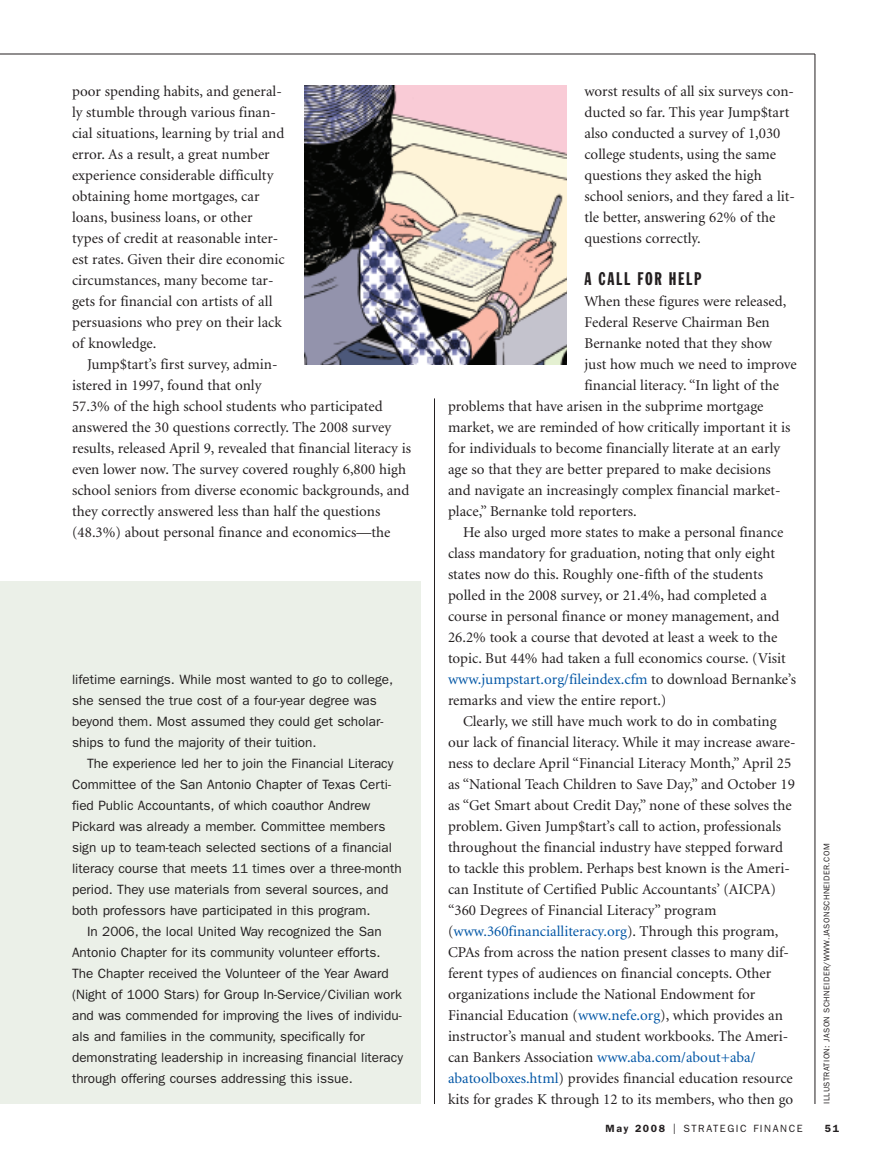
<style>
.page{position:relative;width:878px;height:1161px;background:#fff}
.page>*{position:absolute;margin:0;border:0;box-sizing:border-box;transform-origin:0 0}
.t1{font:18px "Franklin Gothic Extra Cond";letter-spacing:.09em;color:#231f20}
.t2{font:15px/21px "Minion";color:#231f20}
.t3{font:15px "Minion";color:#0155a5}
.t4{font:13.5px/21px "Franklin Gothic";color:#231f20}
.t5{font:10.5px "Franklin Gothic";letter-spacing:.15em;color:#231f20}
.t6{font:600 10.5px "Franklin Gothic";color:#231f20}
.t7{font:8.25px "Franklin Gothic";letter-spacing:.05em;color:#231f20}
.s1{color:#231f20}
.s2{color:#0155a5}
.s3{font-weight:600}
.s4{font-size:15px}
</style>
<div class="page">
<div style="left:0;top:581px;width:421px;height:523px;background:#ebf0e8"></div>
<hr style="left:0;top:54px;width:814px;height:1px;background:#231f20">
<hr style="left:814px;top:54px;width:1px;height:1050px;background:#231f20">
<hr style="left:434px;top:398px;width:1px;height:706px;background:#231f20">
<img style="left:304px;top:86px;width:262px;height:278px">
<p class="t2" style="left:72px;top:82px;width:214px">poor spending habits, and general&shy;ly stumble through various finan&shy;cial situations, learning by trial and error. As a result, a great number experience considerable difficulty obtaining home mortgages, car loans, business loans, or other types of credit at reasonable inter&shy;est rates. Given their dire economic circumstances, many become tar&shy;gets for financial con artists of all persuasions who prey on their lack of knowledge.</p>
<p class="t2" style="left:72px;top:355px;width:340px;text-indent:15px">Jump$tart’s first survey, admin-<br>istered in 1997, found that only<br>57.3% of the high school students who participated answered the 30 questions correctly. The 2008 survey results, released April 9, revealed that financial literacy is even lower now. The survey covered roughly 6,800 high school seniors from diverse economic backgrounds, and they correctly answered less than half the questions (48.3%) about personal finance and economics—the</p>
<p class="t4" style="left:72px;top:670px;width:322px">lifetime earnings. While most wanted to go to college, she sensed the true cost of a four-year degree was beyond them. Most assumed they could get scholar&shy;ships to fund the majority of their tuition.</p>
<p class="t4" style="left:72px;top:754px;width:331px;text-indent:15px">The experience led her to join the Financial Literacy Committee of the San Antonio Chapter of Texas Certi&shy;fied Public Accountants, of which coauthor Andrew Pickard was already a member. Committee members sign up to team-teach selected sections of a financial literacy course that meets 11 times over a three-month period. They use materials from several sources, and both professors have participated in this program.</p>
<p class="t4" style="left:72px;top:922px;width:332px;text-indent:15px">In 2006, the local United Way recognized the San Antonio Chapter for its community volunteer efforts.<br>The Chapter received the Volunteer of the Year Award (Night of 1000 Stars) for Group In-Service/Civilian work and was commended for improving the lives of individu&shy;als and families in the community, specifically for demonstrating leadership in increasing financial literacy through offering courses addressing this issue.</p>
<p class="t2" style="left:584px;top:82px;width:212px">worst results of all six surveys con&shy;ducted so far. This year Jump$tart also conducted a survey of 1,030 college students, using the same questions they asked the high school seniors, and they fared a lit&shy;tle better, answering 62% of the questions correctly.</p>
<p class="t1" style="left:584px;top:272px;width:118px">A CALL FOR HELP</p>
<p class="t2" style="left:584px;top:292px;width:203px">When these figures were released,</p>
<p class="t2" style="left:584px;top:313px;width:187px">Federal Reserve Chairman Ben</p>
<p class="t2" style="left:584px;top:334px;width:189px">Bernanke noted that they show</p>
<p class="t2" style="left:584px;top:355px;width:214px">just how much we need to improve</p>
<p class="t2" style="left:584px;top:376px;width:196px">financial literacy. “In light of the</p>
<p class="t2" style="left:448px;top:397px;width:317px">problems that have arisen in the subprime mortgage</p>
<p class="t2" style="left:448px;top:418px;width:344px">market, we are reminded of how critically important it is</p>
<p class="t2" style="left:448px;top:439px;width:334px">for individuals to become financially literate at an early</p>
<p class="t2" style="left:448px;top:460px;width:324px">age so that they are better prepared to make decisions</p>
<p class="t2" style="left:448px;top:481px;width:334px">and navigate an increasingly complex financial market-</p>
<p class="t2" style="left:448px;top:502px;width:190px">place,” Bernanke told reporters.</p>
<p class="t2" style="left:463px;top:523px;width:322px">He also urged more states to make a personal finance</p>
<p class="t2" style="left:448px;top:544px;width:328px">class mandatory for graduation, noting that only eight</p>
<p class="t2" style="left:448px;top:565px;width:316px">states now do this. Roughly one-fifth of the students</p>
<p class="t2" style="left:448px;top:586px;width:321px">polled in the 2008 survey, or 21.4%, had completed a</p>
<p class="t2" style="left:448px;top:607px;width:333px">course in personal finance or money management, and</p>
<p class="t2" style="left:448px;top:628px;width:331px">26.2% took a course that devoted at least a week to the</p>
<p class="t2" style="left:448px;top:649px;width:339px">topic. But 44% had taken a full economics course. (Visit</p>
<p class="t3" style="left:448px;top:673px;width:349px">www.jumpstart.org/fileindex.cfm <span class="s1">to download Bernanke’s</span></p>
<p class="t2" style="left:448px;top:691px;width:220px">remarks and view the entire report.)</p>
<p class="t2" style="left:463px;top:712px;width:315px">Clearly, we still have much work to do in combating</p>
<p class="t2" style="left:448px;top:733px;width:349px">our lack of financial literacy. While it may increase aware-</p>
<p class="t2" style="left:448px;top:754px;width:345px">ness to declare April “Financial Literacy Month,” April 25</p>
<p class="t2" style="left:448px;top:775px;width:348px">as “National Teach Children to Save Day,” and October 19</p>
<p class="t2" style="left:448px;top:796px;width:345px">as “Get Smart about Credit Day,” none of these solves the</p>
<p class="t2" style="left:448px;top:817px;width:334px">problem. Given Jump$tart’s call to action, professionals</p>
<p class="t2" style="left:448px;top:838px;width:336px">throughout the financial industry have stepped forward</p>
<p class="t2" style="left:448px;top:859px;width:343px">to tackle this problem. Perhaps best known is the Ameri-</p>
<p class="t2" style="left:448px;top:880px;width:329px">can Institute of Certified Public Accountants’ (AICPA)</p>
<p class="t2" style="left:448px;top:901px;width:270px">“360 Degrees of Financial Literacy” program</p>
<p class="t3" style="left:448px;top:925px;width:332px"><span class="s1">(</span>www.360financialliteracy.org<span class="s1">). Through this program,</span></p>
<p class="t2" style="left:448px;top:943px;width:342px">CPAs from across the nation present classes to many dif-</p>
<p class="t2" style="left:448px;top:964px;width:325px">ferent types of audiences on financial concepts. Other</p>
<p class="t2" style="left:448px;top:985px;width:309px">organizations include the National Endowment for</p>
<p class="t2" style="left:448px;top:1006px;width:336px">Financial Education (<span class="s2">www.nefe.org</span>), which provides an</p>
<p class="t2" style="left:448px;top:1027px;width:342px">instructor’s manual and student workbooks. The Ameri-</p>
<p class="t3" style="left:448px;top:1051px;width:309px"><span class="s1">can Bankers Association</span> www.aba.com/about+aba/</p>
<p class="t2" style="left:448px;top:1069px;width:346px"><span class="s2">abatoolboxes.html</span>) provides financial education resource</p>
<p class="t2" style="left:448px;top:1090px;width:347px">kits for grades K through 12 to its members, who then go</p>
<p class="t5" style="left:605px;top:1125px;width:198px"><span class="s3">May 2008</span> <span class="s4">I</span> STRATEGIC FINANCE</p>
<p class="t6" style="left:824px;top:1125px;width:16px">51</p>
<p class="t7" style="left:823px;top:1104px;width:262px;rotate:-90deg">ILLUSTRATION: JASON SCHNEIDER/WWW.JASONSCHNEIDER.COM</p>
</div>
